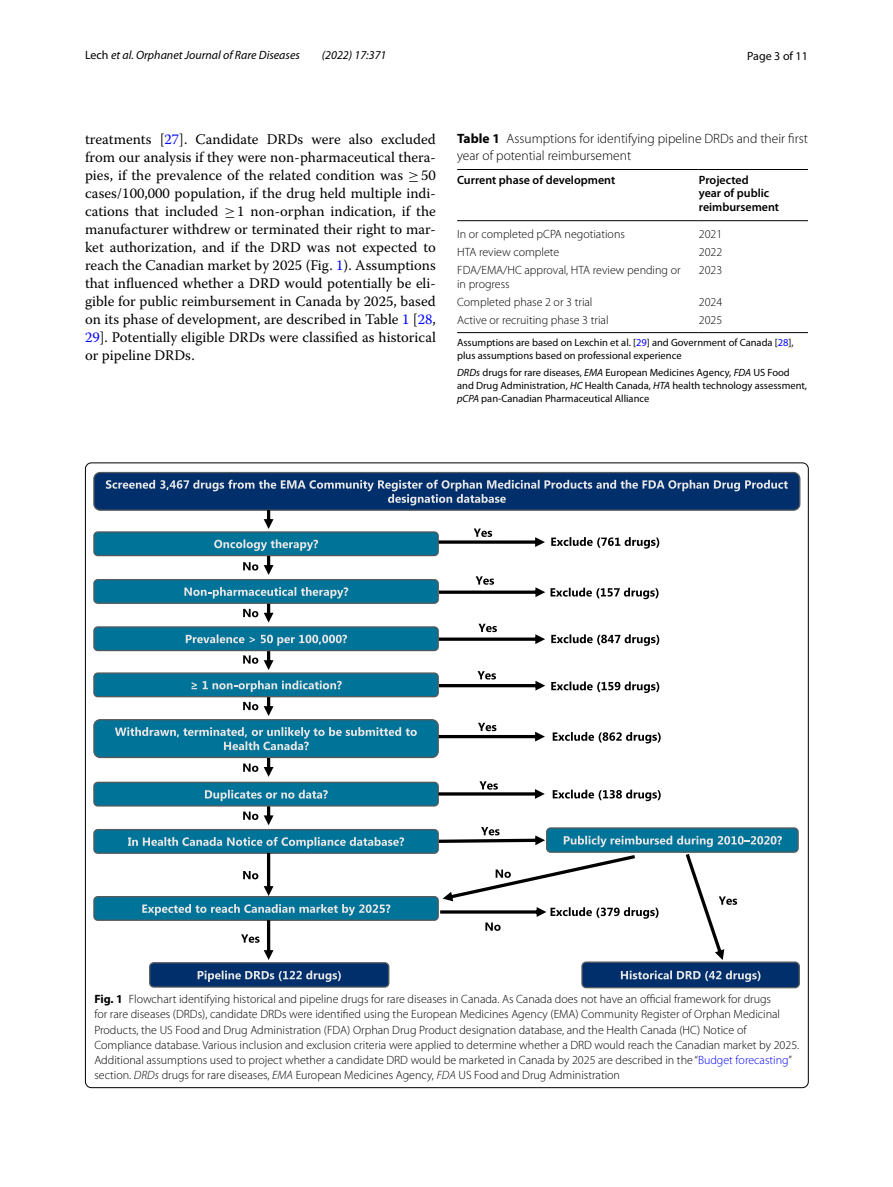
<style>
.page{position:relative;width:893px;height:1187px;background:#fff}
.page>*{position:absolute;margin:0;border:0;box-sizing:border-box;transform-origin:0 0}
.t1{font:14.7px/18px "Warnock Pro";color:#000;text-align:justify}
.t2{font:300 13.5px/16.5px "Myriad Pro";color:#000}
.t3{font:300 12px/15px "Myriad Pro";color:#000}
.t4{font:600 12px/13.5px "Myriad Pro";color:#000}
.t5{font:italic 12px "Myriad Pro";color:#000}
.t6{font:12px "Myriad Pro";color:#000}
.t7{font:10.5px/12.8px "Myriad Pro";color:#000}
.s1{font-style:normal}
.s2{color:#00f}
.s3{font-family:"MTSY"}
.s4{font-weight:700}
.s5{font-style:italic}
</style>
<div class="page">
<div style="left:94px;top:472px;width:706px;height:38px;background:#002f6c;border-radius:6px"></div>
<div style="left:93px;top:472px;width:707px;height:39px;border:1px solid #565a5c;border-radius:6px"></div>
<div style="left:94px;top:532px;width:344px;height:23px;background:#007398;border-radius:4px"></div>
<div style="left:94px;top:579px;width:344px;height:24px;background:#007398;border-radius:4px"></div>
<div style="left:94px;top:627px;width:344px;height:23px;background:#007398;border-radius:4px"></div>
<div style="left:93px;top:626px;width:346px;height:25px;border:1px solid #565a5c;border-radius:4px"></div>
<div style="left:94px;top:673px;width:344px;height:23px;background:#007398;border-radius:4px"></div>
<div style="left:93px;top:672px;width:346px;height:25px;border:1px solid #565a5c;border-radius:4px"></div>
<div style="left:94px;top:719px;width:344px;height:38px;background:#007398;border-radius:6px"></div>
<div style="left:93px;top:719px;width:346px;height:39px;border:1px solid #565a5c;border-radius:6px"></div>
<svg style="left:115px;top:727px;width:302px;height:23px"></svg>
<div style="left:94px;top:829px;width:344px;height:24px;background:#007398;border-radius:4px"></div>
<div style="left:93px;top:828px;width:346px;height:25px;border:1px solid #565a5c;border-radius:4px"></div>
<svg style="left:264px;top:651px;width:9px;height:19px"></svg>
<svg style="left:439px;top:671px;width:106px;height:19px"></svg>
<svg style="left:551px;top:681px;width:108px;height:12px"></svg>
<svg style="left:439px;top:722px;width:106px;height:19px"></svg>
<svg style="left:553px;top:732px;width:108px;height:11px"></svg>
<svg style="left:264px;top:758px;width:9px;height:18px"></svg>
<div style="left:94px;top:782px;width:344px;height:23px;background:#007398;border-radius:4px"></div>
<div style="left:93px;top:781px;width:346px;height:25px;border:1px solid #565a5c;border-radius:4px"></div>
<svg style="left:438px;top:781px;width:107px;height:17px"></svg>
<svg style="left:553px;top:789px;width:108px;height:12px"></svg>
<div style="left:547px;top:828px;width:251px;height:24px;background:#007398;border-radius:4px"></div>
<div style="left:546px;top:827px;width:253px;height:25px;border:1px solid #565a5c;border-radius:4px"></div>
<svg style="left:564px;top:835px;width:218px;height:12px"></svg>
<div style="left:582px;top:962px;width:217px;height:25px;background:#002f6c;border-radius:4px"></div>
<div style="left:581px;top:961px;width:219px;height:27px;border:1px solid #565a5c;border-radius:4px"></div>
<svg style="left:621px;top:970px;width:139px;height:11px"></svg>
<div style="left:150px;top:962px;width:239px;height:24px;background:#002f6c;border-radius:4px"></div>
<div style="left:149px;top:962px;width:240px;height:25px;border:1px solid #565a5c;border-radius:4px"></div>
<svg style="left:198px;top:970px;width:143px;height:11px"></svg>
<svg style="left:439px;top:827px;width:106px;height:18px"></svg>
<svg style="left:686px;top:854px;width:51px;height:106px"></svg>
<svg style="left:443px;top:855px;width:192px;height:46px"></svg>
<div style="left:94px;top:896px;width:344px;height:24px;background:#007398;border-radius:4px"></div>
<div style="left:93px;top:895px;width:346px;height:25px;border:1px solid #565a5c;border-radius:4px"></div>
<svg style="left:440px;top:907px;width:218px;height:23px"></svg>
<svg style="left:142px;top:904px;width:248px;height:55px"></svg>
<svg style="left:128px;top:837px;width:276px;height:58px"></svg>
<svg style="left:205px;top:789px;width:123px;height:36px"></svg>
<svg style="left:243px;top:763px;width:15px;height:8px"></svg>
<svg style="left:191px;top:680px;width:151px;height:36px"></svg>
<svg style="left:243px;top:655px;width:15px;height:8px"></svg>
<svg style="left:106px;top:479px;width:682px;height:166px"></svg>
<hr style="left:457px;top:169px;width:242px;height:1px;background:#000">
<hr style="left:457px;top:220px;width:242px;height:1px;background:#000">
<hr style="left:699px;top:169px;width:109px;height:1px;background:#000">
<hr style="left:699px;top:220px;width:109px;height:1px;background:#000">
<hr style="left:457px;top:332px;width:242px;height:1px;background:#000">
<hr style="left:699px;top:332px;width:109px;height:1px;background:#000">
<p class="t5" style="left:85px;top:48px;width:216px"><span class="s1">Lech</span> et al. Orphanet Journal of Rare Diseases</p>
<p class="t5" style="left:322px;top:48px;width:66px">(2022) 17:371</p>
<p class="t6" style="left:747px;top:48px;width:62px">Page 3 of 11</p>
<p class="t1" style="left:85px;top:130px;width:352px">treatments [<span class="s2">27</span>]. Candidate DRDs were also excluded from our analysis if they were non-pharmaceutical thera&shy;pies, if the prevalence of the related condition was <span class="s3">≥</span>50 cases/100,000 population, if the drug held multiple indi&shy;cations that included <span class="s3">≥</span>1 non-orphan indication, if the manufacturer withdrew or terminated their right to mar&shy;ket authorization, and if the DRD was not expected to reach the Canadian market by 2025 (Fig. <span class="s2">1</span>). Assumptions that influenced whether a DRD would potentially be eli&shy;gible for public reimbursement in Canada by 2025, based on its phase of development, are described in Table <span class="s2">1</span> [<span class="s2">28</span>, <span class="s2">29</span>]. Potentially eligible DRDs were classified as historical or pipeline DRDs.</p>
<p class="t2" style="left:457px;top:130px;width:352px"><span class="s4">Table 1</span> Assumptions for identifying pipeline DRDs and their first year of potential reimbursement</p>
<p class="t4" style="left:457px;top:173px;width:160px">Current phase of development</p>
<p class="t4" style="left:699px;top:173px;width:82px">Projected<br>year of public reimbursement</p>
<p class="t3" style="left:457px;top:226px;width:169px">In or completed pCPA negotiations</p>
<p class="t3" style="left:699px;top:226px;width:25px">2021</p>
<p class="t3" style="left:457px;top:245px;width:104px">HTA review complete</p>
<p class="t3" style="left:699px;top:245px;width:25px">2022</p>
<p class="t3" style="left:457px;top:263px;width:225px;line-height:13.5px">FDA/EMA/HC approval, HTA review pending or in progress</p>
<p class="t3" style="left:699px;top:263px;width:25px">2023</p>
<p class="t3" style="left:457px;top:294px;width:137px">Completed phase 2 or 3 trial</p>
<p class="t3" style="left:699px;top:294px;width:25px">2024</p>
<p class="t3" style="left:457px;top:313px;width:153px">Active or recruiting phase 3 trial</p>
<p class="t3" style="left:699px;top:313px;width:25px">2025</p>
<p class="t7" style="left:457px;top:336px;width:338px">Assumptions are based on Lexchin et al. [<span class="s2">29</span>] and Government of Canada [<span class="s2">28</span>], plus assumptions based on professional experience</p>
<p class="t7" style="left:457px;top:366px;width:351px"><span class="s5">DRDs</span> drugs for rare diseases, <span class="s5">EMA</span> European Medicines Agency, <span class="s5">FDA</span> US Food and Drug Administration, <span class="s5">HC</span> Health Canada, <span class="s5">HTA</span> health technology assessment, <span class="s5">pCPA</span> pan-Canadian Pharmaceutical Alliance</p>
<p class="t3" style="left:94px;top:992px;width:706px"><span class="s4">Fig. 1</span> Flowchart identifying historical and pipeline drugs for rare diseases in Canada. As Canada does not have an official framework for drugs<br>for rare diseases (DRDs), candidate DRDs were identified using the European Medicines Agency (EMA) Community Register of Orphan Medicinal Products, the US Food and Drug Administration (FDA) Orphan Drug Product designation database, and the Health Canada (HC) Notice of Compliance database. Various inclusion and exclusion criteria were applied to determine whether a DRD would reach the Canadian market by 2025.<br>Additional assumptions used to project whether a candidate DRD would be marketed in Canada by 2025 are described in the “<span class="s2">Budget forecasting</span>” section. <span class="s5">DRDs</span> drugs for rare diseases, <span class="s5">EMA</span> European Medicines Agency, <span class="s5">FDA</span> US Food and Drug Administration</p>
</div>
